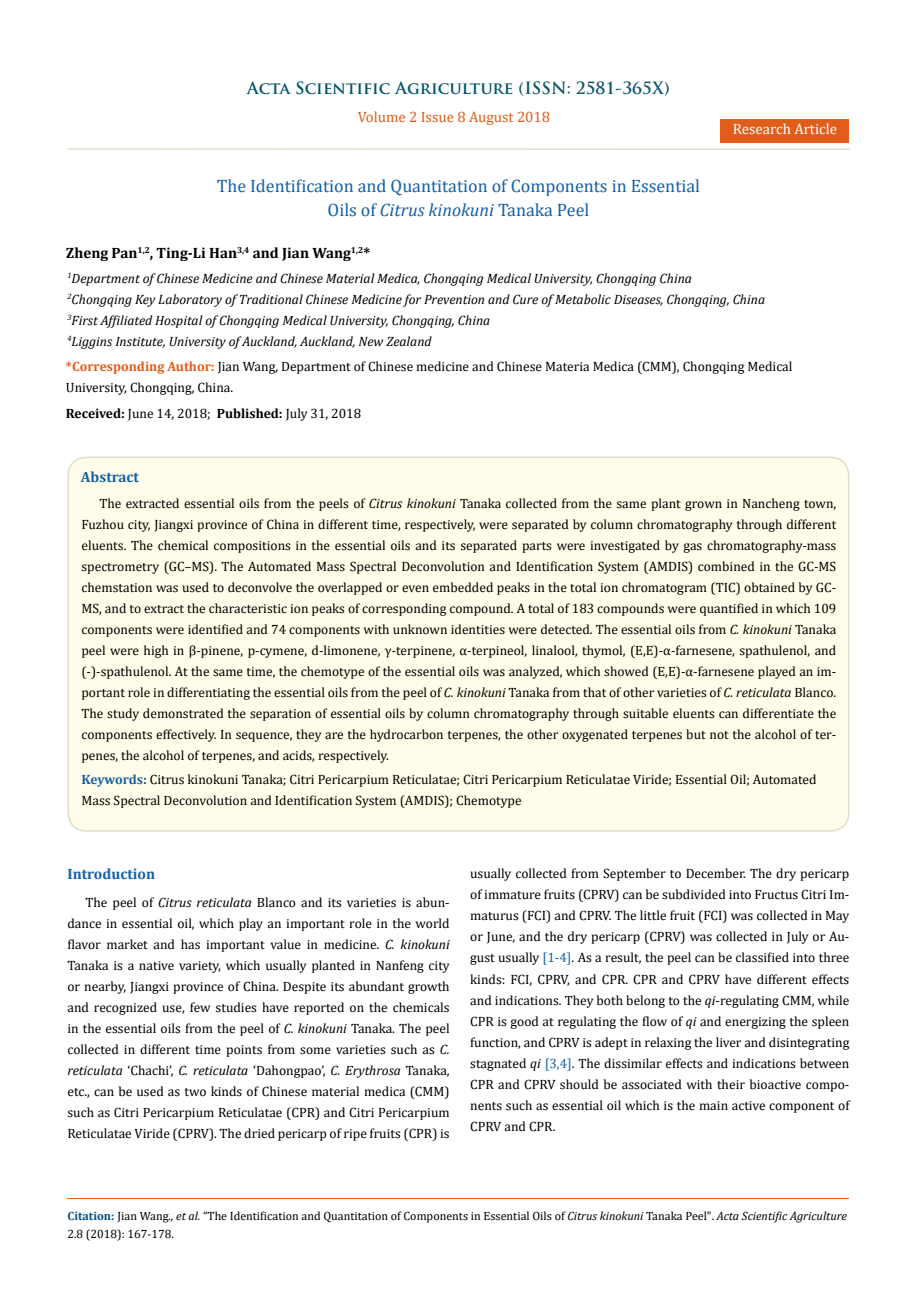
<style>
.page{position:relative;width:917px;height:1316px;background:#fff}
.page>*{position:absolute;margin:0;border:0;box-sizing:border-box;transform-origin:0 0}
.t1{font:18px/24px "Cambria";color:#1560a6;text-align:center}
.t2{font:700 16.5px "Trajan Pro";color:#02546a}
.t3{font:700 15px "Cambria";color:#000}
.t4{font:15px "Cambria";color:#e05d1a}
.t5{font:700 15px "Cambria";color:#1560a6}
.t6{font:15px "Cambria";color:#fff}
.t7{font:13.5px/21px "Cambria";color:#000;text-align:justify}
.t8{font:italic 13.5px/21px "Cambria";color:#000}
.t9{font:12px/18px "Cambria";color:#000}
.s1{color:#0e546a}
.s2{font-style:italic}
.s3{font-weight:700;color:#e05d1a}
.s4{font-weight:700}
.s5{font-weight:700;color:#1560a6}
.s6{font-weight:700;color:#0e546a}
.s7{color:#1560a6}
.s8{font-weight:700;color:#035089}
</style>
<div class="page">
<div style="left:720px;top:119px;width:129px;height:23px;background:#e05d1a"></div>
<hr style="left:67px;top:1198px;width:782px;height:1px;background:#e05d1a">
<hr style="left:67px;top:148px;width:782px;height:2px;background:#e0dfcd">
<div style="left:68px;top:457px;width:780px;height:374px;background:#fffde9;border-radius:18px"></div>
<div style="left:67px;top:456px;width:782px;height:375px;border:2px solid #e0dfcd;border-radius:18px"></div>
<p class="t2" style="left:247px;top:77px;width:424px">Acta Scientific Agriculture <span class="s1">(ISSN: 2581-365X)</span></p>
<p class="t4" style="left:357px;top:108px;width:194px">Volume 2 Issue 8 August 2018</p>
<p class="t6" style="left:732px;top:120px;width:106px">Research Article</p>
<h1 class="t1" style="left:217px;top:174px;width:485px">The Identification and Quantitation of Components in Essential<br>Oils of <span class="s2">Citrus kinokuni</span> Tanaka Peel</h1>
<p class="t3" style="left:66px;top:242px;width:306px">Zheng Pan<sup>1,2</sup>, Ting-Li Han<sup>3,4</sup> and Jian Wang<sup>1,2</sup>*</p>
<p class="t8" style="left:67px;top:267px;width:699px"><sup>1</sup>Department of Chinese Medicine and Chinese Material Medica, Chongqing Medical University, Chongqing China<br><sup>2</sup>Chongqing Key Laboratory of Traditional Chinese Medicine for Prevention and Cure of Metabolic Diseases, Chongqing, China <sup>3</sup>First Affiliated Hospital of Chongqing Medical University, Chongqing, China<br><sup>4</sup>Liggins Institute, University of Auckland, Auckland, New Zealand</p>
<p class="t7" style="left:66px;top:356px;width:728px"><span class="s3">*Corresponding Author:</span> Jian Wang, Department of Chinese medicine and Chinese Materia Medica (CMM), Chongqing Medical<br>University, Chongqing, China.</p>
<p class="t7" style="left:66px;top:402px;width:297px"><span class="s4">Received:</span> June 14, 2018; <span class="s4">Published:</span> July 31, 2018</p>
<p class="t5" style="left:81px;top:466px;width:60px">Abstract</p>
<p class="t7" style="left:81px;top:493px;width:756px;text-indent:18px">The extracted essential oils from the peels of <span class="s2">Citrus kinokuni</span> Tanaka collected from the same plant grown in Nancheng town, Fuzhou city, Jiangxi province of China in different time, respectively, were separated by column chromatography through different eluents. The chemical compositions in the essential oils and its separated parts were investigated by gas chromatography-mass spectrometry (GC–MS). The Automated Mass Spectral Deconvolution and Identification System (AMDIS) combined in the GC-MS chemstation was used to deconvolve the overlapped or even embedded peaks in the total ion chromatogram (TIC) obtained by GC-MS, and to extract the characteristic ion peaks of corresponding compound. A total of 183 compounds were quantified in which 109 components were identified and 74 components with unknown identities were detected. The essential oils from <span class="s2">C. kinokuni</span> Tanaka peel were high in β-pinene, p-cymene, d-limonene, γ-terpinene, α-terpineol, linalool, thymol, (E,E)-α-farnesene, spathulenol, and (-)-spathulenol. At the same time, the chemotype of the essential oils was analyzed, which showed (E,E)-α-farnesene played an im&shy;portant role in differentiating the essential oils from the peel of <span class="s2">C. kinokuni</span> Tanaka from that of other varieties of <span class="s2">C. reticulata</span> Blanco.<br>The study demonstrated the separation of essential oils by column chromatography through suitable eluents can differentiate the components effectively. In sequence, they are the hydrocarbon terpenes, the other oxygenated terpenes but not the alcohol of ter&shy;penes, the alcohol of terpenes, and acids, respectively.</p>
<p class="t7" style="left:81px;top:768px;width:736px"><span class="s5">Keywords</span><span class="s6">:</span> Citrus kinokuni Tanaka; Citri Pericarpium Reticulatae; Citri Pericarpium Reticulatae Viride; Essential Oil; Automated<br>Mass Spectral Deconvolution and Identification System (AMDIS); Chemotype</p>
<p class="t5" style="left:67px;top:863px;width:89px">Introduction</p>
<p class="t7" style="left:470px;top:863px;width:381px">usually collected from September to December. The dry pericarp of immature fruits (CPRV) can be subdivided into Fructus Citri Im&shy;maturus (FCI) and CPRV. The little fruit (FCI) was collected in May or June, and the dry pericarp (CPRV) was collected in July or Au&shy;gust usually <span class="s7">[1-4]</span>. As a result, the peel can be classified into three kinds: FCI, CPRV, and CPR. CPR and CPRV have different effects and indications. They both belong to the <span class="s2">qi</span>-regulating CMM, while CPR is good at regulating the flow of <span class="s2">qi</span> and energizing the spleen function, and CPRV is adept in relaxing the liver and disintegrating stagnated <span class="s2">qi</span> <span class="s7">[3,4]</span>. The dissimilar effects and indications between CPR and CPRV should be associated with their bioactive compo&shy;nents such as essential oil which is the main active component of CPRV and CPR.</p>
<p class="t7" style="left:67px;top:892px;width:384px;text-indent:18px">The peel of <span class="s2">Citrus reticulata</span> Blanco and its varieties is abun&shy;dance in essential oil, which play an important role in the world flavor market and has important value in medicine. <span class="s2">C. kinokuni </span>Tanaka is a native variety, which usually planted in Nanfeng city or nearby, Jiangxi province of China. Despite its abundant growth and recognized use, few studies have reported on the chemicals in the essential oils from the peel of <span class="s2">C. kinokuni</span> Tanaka. The peel collected in different time points from some varieties such as <span class="s2">C. reticulata</span> ‘Chachi’, <span class="s2">C. reticulata</span> ‘Dahongpao’, <span class="s2">C. Erythrosa</span> Tanaka, etc., can be used as two kinds of Chinese material medica (CMM) such as Citri Pericarpium Reticulatae (CPR) and Citri Pericarpium Reticulatae Viride (CPRV). The dried pericarp of ripe fruits (CPR) is</p>
<p class="t9" style="left:67px;top:1206px;width:781px"><span class="s8">Citation:</span> Jian Wang<span class="s2">., et al.</span> “The Identification and Quantitation of Components in Essential Oils of <span class="s2">Citrus kinokuni</span> Tanaka Peel". <span class="s2">Acta Scientific Agriculture<br></span>2.8 (2018): 167-178.</p>
</div>
